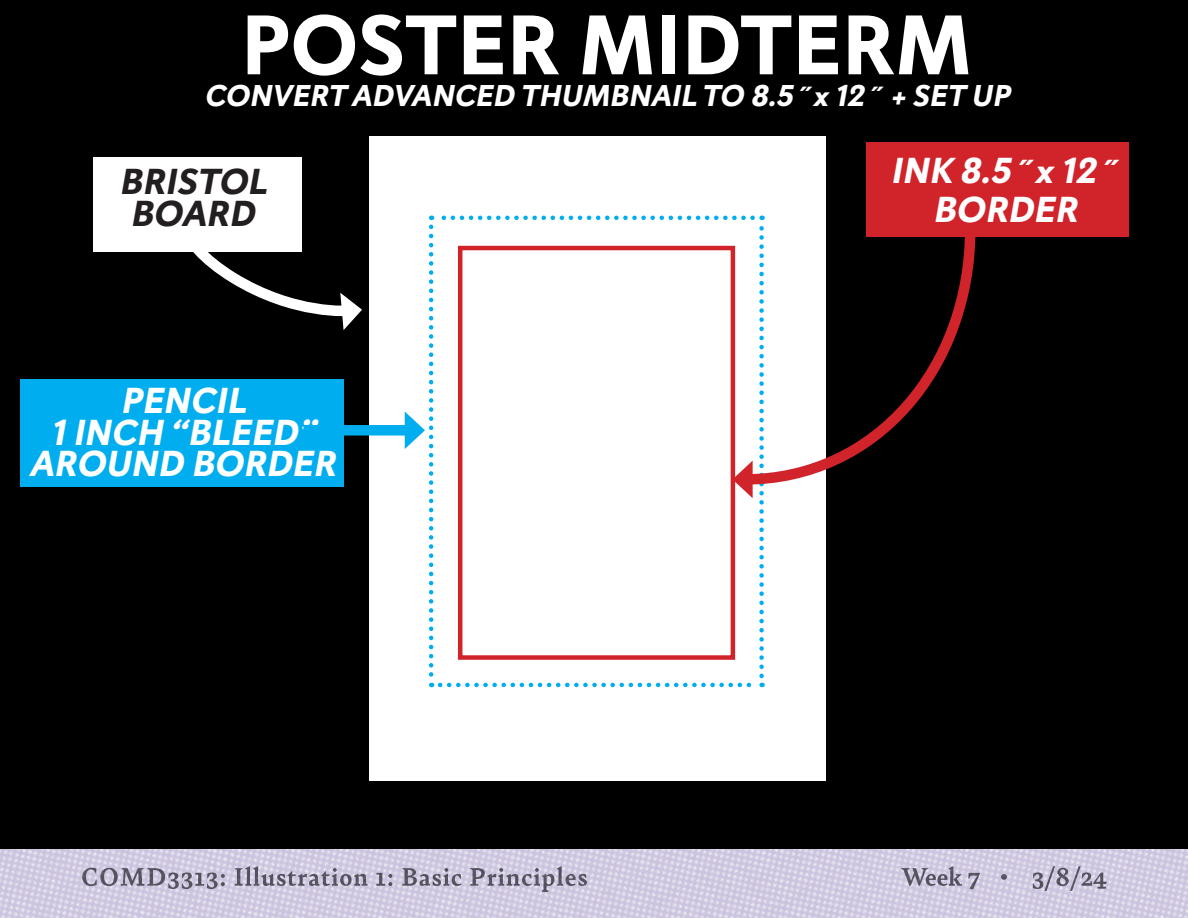
<style>
.page{position:relative;width:1188px;height:918px;background:#fff}
.page>*{position:absolute;margin:0;border:0;box-sizing:border-box;transform-origin:0 0}
.t1{font:700 84px "Davis Sans";color:#fff}
.t2{font:italic 700 36px/31.5px "Davis Sans";color:#fff;text-align:center}
.t3{font:italic 700 36px/31.5px "Davis Sans";color:#231f20}
.t4{font:italic 700 30px "Davis Sans";color:#fff}
</style>
<div class="page">
<img style="left:0;top:848px;width:1188px;height:70px">
<img style="left:505px;top:866px;width:100px;height:26px">
<img style="left:393px;top:866px;width:112px;height:26px">
<img style="left:323px;top:866px;width:70px;height:26px">
<img style="left:210px;top:866px;width:113px;height:26px">
<img style="left:82px;top:866px;width:128px;height:26px">
<img style="left:610px;top:886px;width:227px;height:1px">
<img style="left:891px;top:866px;width:89px;height:24px">
<img style="left:1001px;top:866px;width:106px;height:25px">
<div style="left:0;top:0;width:1188px;height:848px;background:#000"></div>
<div style="left:369px;top:137px;width:457px;height:644px;background:#fff"></div>
<svg style="left:440px;top:683px;width:323px;height:4px"></svg>
<svg style="left:759px;top:216px;width:5px;height:460px"></svg>
<svg style="left:431px;top:216px;width:322px;height:4px"></svg>
<div style="left:93px;top:157px;width:209px;height:95px;background:#fff"></div>
<svg style="left:193px;top:252px;width:169px;height:78px"></svg>
<div style="left:458px;top:246px;width:277px;height:414px;border:4px solid #d1232a"></div>
<div style="left:867px;top:142px;width:262px;height:95px;background:#d1232a"></div>
<svg style="left:734px;top:219px;width:242px;height:271px"></svg>
<svg style="left:732px;top:461px;width:21px;height:37px"></svg>
<div style="left:20px;top:379px;width:324px;height:108px;background:#00aeef"></div>
<div style="left:303px;top:425px;width:110px;height:11px;background:#00aeef"></div>
<svg style="left:405px;top:227px;width:28px;height:460px"></svg>
<h1 class="t1" style="left:241px;top:-5px;width:732px">POSTER MIDTERM</h1>
<p class="t4" style="left:204px;top:77px;width:814px">CONVERT ADVANCED THUMBNAIL TO 8.5˝x 12˝ + SET UP</p>
<p class="t3" style="left:119px;top:166px;width:156px">BRISTOL<br>BOARD</p>
<p class="t2" style="left:891px;top:151px;width:238px;line-height:39px">INK 8.5˝x 12˝<br>BORDER</p>
<p class="t2" style="left:29px;top:385px;width:316px">PENCIL<br>1INCH “BLEED”<br>AROUND BORDER</p>
</div>
